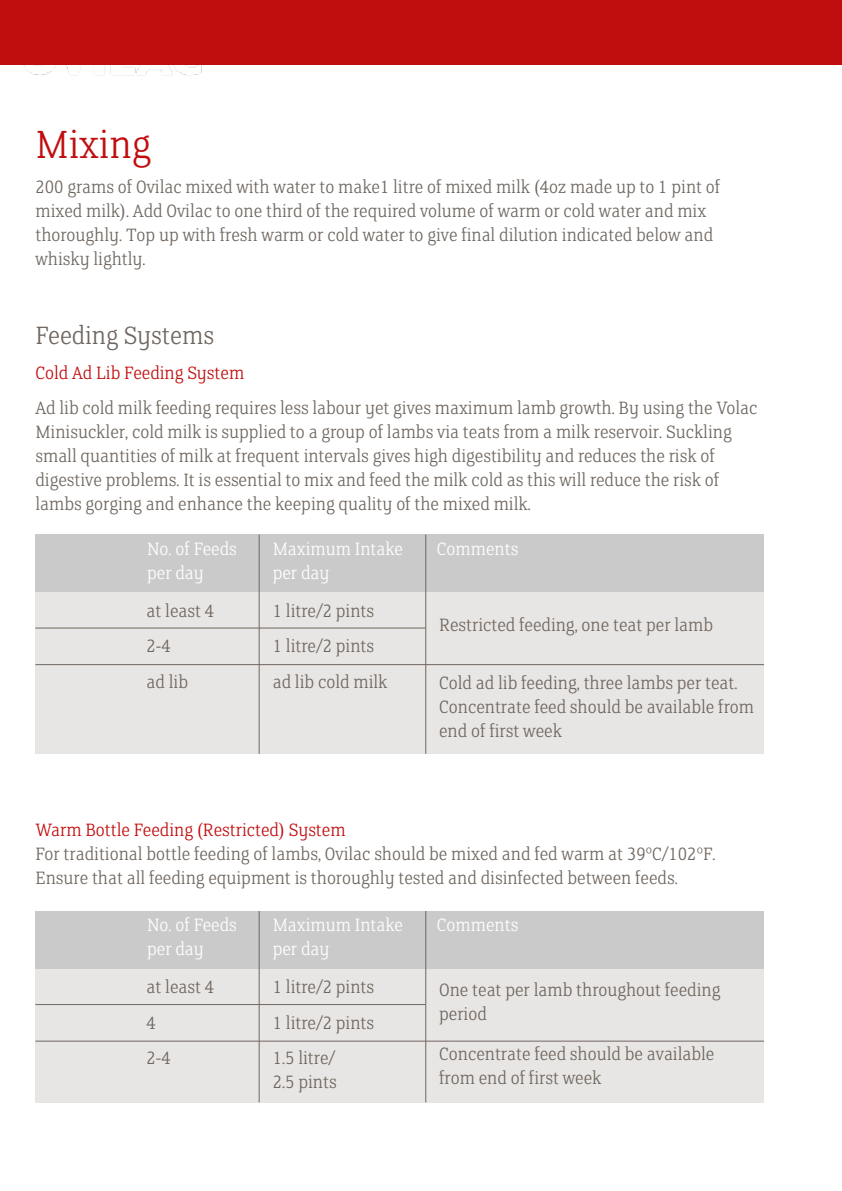
<style>
.page{position:relative;width:842px;height:1191px;background:#fff}
.page>*{position:absolute;margin:0;border:0;box-sizing:border-box;transform-origin:0 0}
.t1{font:300 44px "FS Clerkenwell";color:#c00d0e}
.t2{font:300 28px "FS Clerkenwell";color:#6f665f}
.t3{font:300 20px/24px "FS Clerkenwell";color:#6f665f}
.t4{font:300 20px/24px "FS Clerkenwell";color:#fff}
.t5{font:300 20px "FS Clerkenwell";color:#c00d0e}
</style>
<div class="page">
<img style="left:23px;top:65px;width:179px;height:11px">
<div style="left:35px;top:537px;width:729px;height:217px;background:#e8e6e4"></div>
<div style="left:35px;top:534px;width:729px;height:58px;background:#cacaca"></div>
<hr style="left:425px;top:534px;width:1px;height:220px;background:#6f665f">
<hr style="left:35px;top:627px;width:390px;height:1px;background:#6f665f">
<hr style="left:35px;top:664px;width:729px;height:1px;background:#6f665f">
<hr style="left:259px;top:534px;width:1px;height:220px;background:#6f665f">
<div style="left:35px;top:913px;width:729px;height:189px;background:#e8e6e4"></div>
<div style="left:35px;top:911px;width:729px;height:57px;background:#cacaca"></div>
<hr style="left:425px;top:911px;width:1px;height:191px;background:#6f665f">
<hr style="left:35px;top:1004px;width:390px;height:1px;background:#6f665f">
<hr style="left:35px;top:1040px;width:729px;height:1px;background:#6f665f">
<hr style="left:259px;top:911px;width:1px;height:191px;background:#6f665f">
<div style="left:0;top:1px;width:842px;height:64px;background:#c00d0e"></div>
<h1 class="t1" style="left:35px;top:124px;width:117px">Mixing</h1>
<p class="t3" style="left:35px;top:176px;width:686px">200 grams of Ovilac mixed with water to make1 litre of mixed milk (4oz made up to 1 pint of mixed milk). Add Ovilac to one third of the required volume of warm or cold water and mix thoroughly. Top up with fresh warm or cold water to give final dilution indicated below and whisky lightly.</p>
<h2 class="t2" style="left:35px;top:322px;width:180px">Feeding Systems</h2>
<p class="t5" style="left:35px;top:363px;width:210px">Cold Ad Lib Feeding System</p>
<p class="t3" style="left:35px;top:397px;width:723px">Ad lib cold milk feeding requires less labour yet gives maximum lamb growth. By using the Volac Minisuckler, cold milk is supplied to a group of lambs via teats from a milk reservoir. Suckling small quantities of milk at frequent intervals gives high digestibility and reduces the risk of digestive problems. It is essential to mix and feed the milk cold as this will reduce the risk of lambs gorging and enhance the keeping quality of the mixed milk.</p>
<p class="t4" style="left:147px;top:537px;width:91px">No. of Feeds per day</p>
<p class="t3" style="left:147px;top:594px;width:69px;line-height:35.4px">at least 4<br>2-4<br>ad lib</p>
<p class="t4" style="left:273px;top:537px;width:132px">Maximum Intake per day</p>
<p class="t4" style="left:437px;top:537px;width:83px">Comments</p>
<p class="t3" style="left:273px;top:594px;width:116px;line-height:35.4px">1 litre/2 pints<br>1 litre/2 pints ad lib cold milk</p>
<p class="t3" style="left:439px;top:614px;width:276px">Restricted feeding, one teat per lamb</p>
<p class="t3" style="left:439px;top:672px;width:316px">Cold ad lib feeding, three lambs per teat.<br>Concentrate feed should be available from end of first week</p>
<p class="t5" style="left:35px;top:820px;width:312px">Warm Bottle Feeding (Restricted) System</p>
<p class="t3" style="left:35px;top:842px;width:682px">For traditional bottle feeding of lambs, Ovilac should be mixed and fed warm at 39°C/102°F.<br>Ensure that all feeding equipment is thoroughly tested and disinfected between feeds.</p>
<p class="t4" style="left:147px;top:914px;width:91px">No. of Feeds per day</p>
<p class="t3" style="left:147px;top:970px;width:69px;line-height:35.4px">at least 4<br>4<br>2-4</p>
<p class="t4" style="left:273px;top:914px;width:132px">Maximum Intake per day</p>
<p class="t4" style="left:437px;top:914px;width:83px">Comments</p>
<p class="t3" style="left:273px;top:970px;width:103px;line-height:35.4px;text-align:justify">1 litre/2 pints 1 litre/2 pints 1.5 litre/</p>
<p class="t3" style="left:273px;top:1071px;width:65px">2.5 pints</p>
<p class="t3" style="left:439px;top:979px;width:283px">One teat per lamb throughout feeding period</p>
<p class="t3" style="left:439px;top:1043px;width:277px">Concentrate feed should be available from end of first week</p>
</div>
